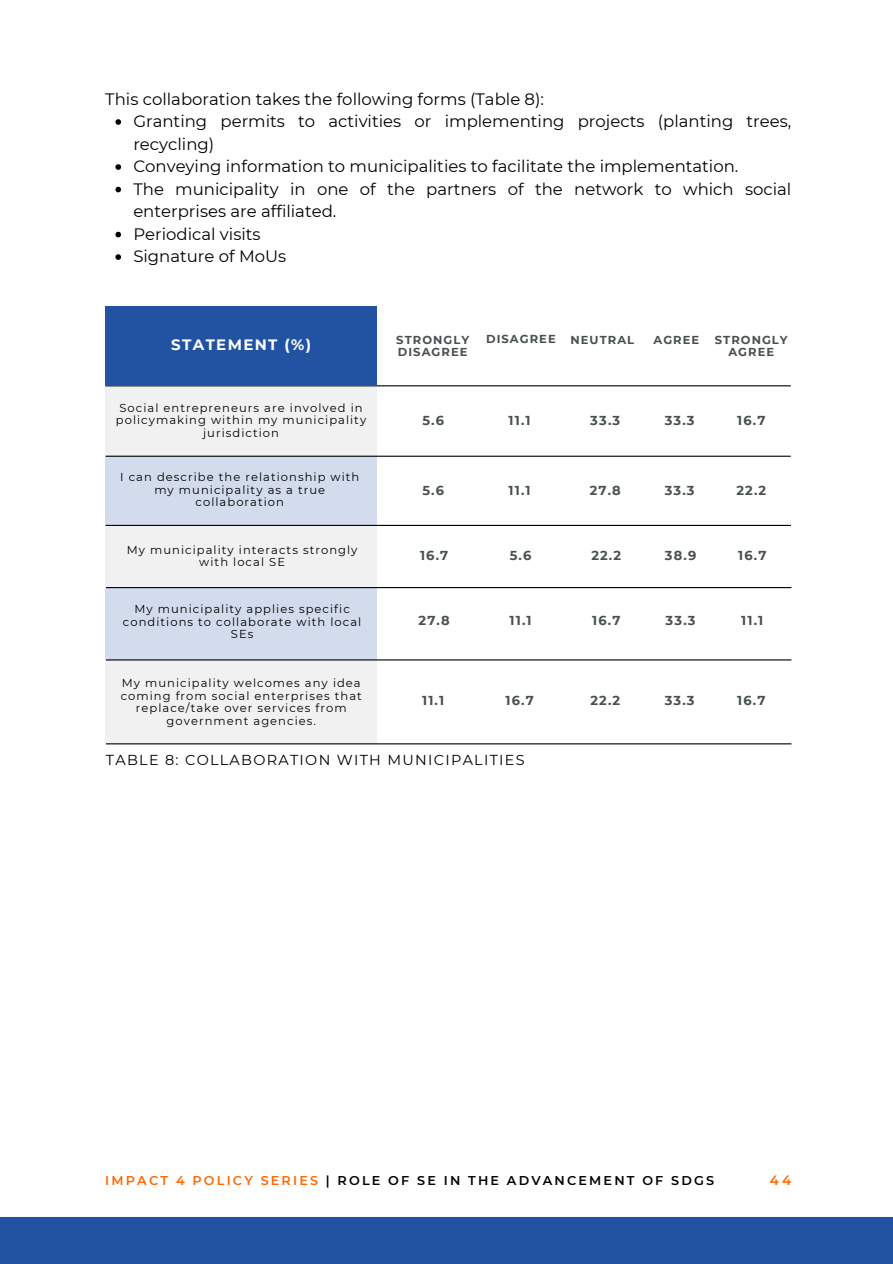
<style>
.page{position:relative;width:893px;height:1264px;background:#fff}
.page>*{position:absolute;margin:0;border:0;box-sizing:border-box;transform-origin:0 0}
.t1{font:16.5px/22.5px "Montserrat";color:#000001}
.t2{font:700 15px "Montserrat";letter-spacing:.09em;color:#fff}
.t3{font:14.4px "Montserrat";letter-spacing:.09em;color:#000}
.t4{font:600 13.5px "Montserrat";color:#ff6700}
.t5{font:700 12.9px "Montserrat";letter-spacing:.09em;color:#495052}
.t6{font:600 12.75px "Montserrat";letter-spacing:.17em;color:#000001}
.t7{font:11.55px/12.5px "Montserrat";letter-spacing:.09em;color:#000;text-align:center}
.t8{font:700 11.55px/12.5px "Montserrat";letter-spacing:.09em;color:#495052}
.s1{color:#ff6700}
</style>
<div class="page">
<div style="left:0;top:1217px;width:892px;height:46px;background:#2253a2"></div>
<svg style="left:115px;top:119px;width:6px;height:6px"></svg>
<svg style="left:115px;top:164px;width:6px;height:6px"></svg>
<svg style="left:115px;top:187px;width:6px;height:5px"></svg>
<svg style="left:115px;top:232px;width:6px;height:5px"></svg>
<svg style="left:115px;top:254px;width:6px;height:6px"></svg>
<div style="left:105px;top:456px;width:272px;height:69px;background:#d2dcec"></div>
<div style="left:105px;top:385px;width:272px;height:71px;background:#f1f1f1"></div>
<hr style="left:105px;top:455px;width:685px;height:2px;background:#000">
<hr style="left:105px;top:385px;width:685px;height:1px;background:#000">
<div style="left:105px;top:306px;width:272px;height:80px;background:#2253a2"></div>
<div style="left:105px;top:526px;width:271px;height:61px;background:#f1f1f1"></div>
<hr style="left:105px;top:525px;width:686px;height:1px;background:#000">
<div style="left:105px;top:588px;width:272px;height:71px;background:#d2dcec"></div>
<hr style="left:106px;top:587px;width:685px;height:1px;background:#000">
<div style="left:105px;top:660px;width:271px;height:83px;background:#f1f1f1"></div>
<hr style="left:106px;top:659px;width:685px;height:1px;background:#000">
<hr style="left:106px;top:743px;width:685px;height:1px;background:#000">
<p class="t1" style="left:133px;top:87px;width:659px;text-indent:-28px">This collaboration takes the following forms (Table 8):<br>Granting permits to activities or implementing projects (planting trees, recycling)<br>Conveying information to municipalities to facilitate the implementation.<br>The municipality in one of the partners of the network to which social enterprises are affiliated.<br>Periodical visits<br>Signature of MoUs</p>
<p class="t2" style="left:171px;top:336px;width:141px">STATEMENT (%)</p>
<p class="t8" style="left:396px;top:333px;width:74px">STRONGLY<br>DISAGREE</p>
<p class="t8" style="left:486px;top:333px;width:71px">DISAGREE</p>
<p class="t8" style="left:570px;top:333px;width:65px">NEUTRAL</p>
<p class="t8" style="left:653px;top:333px;width:47px">AGREE</p>
<p class="t8" style="left:714px;top:333px;width:74px;text-align:center">STRONGLY<br>AGREE</p>
<p class="t7" style="left:116px;top:401px;width:252px">Social entrepreneurs are involved in policymaking within my municipality jurisdiction</p>
<p class="t7" style="left:120px;top:471px;width:241px">I can describe the relationship with my municipality as a true collaboration</p>
<p class="t7" style="left:127px;top:543px;width:232px">My municipality interacts strongly with local SE</p>
<p class="t7" style="left:123px;top:602px;width:240px">My municipality applies specific conditions to collaborate with local<br>SEs</p>
<p class="t7" style="left:121px;top:676px;width:243px">My municipality welcomes any idea coming from social enterprises that replace/take over services from government agencies.</p>
<p class="t5" style="left:422px;top:412px;width:23px">5.6</p>
<p class="t5" style="left:508px;top:412px;width:24px">11.1</p>
<p class="t5" style="left:590px;top:412px;width:31px">33.3</p>
<p class="t5" style="left:664px;top:412px;width:31px">33.3</p>
<p class="t5" style="left:737px;top:412px;width:30px">16.7</p>
<p class="t5" style="left:422px;top:482px;width:23px">5.6</p>
<p class="t5" style="left:508px;top:482px;width:24px">11.1</p>
<p class="t5" style="left:589px;top:482px;width:33px">27.8</p>
<p class="t5" style="left:664px;top:482px;width:31px">33.3</p>
<p class="t5" style="left:736px;top:482px;width:31px">22.2</p>
<p class="t5" style="left:420px;top:548px;width:30px">16.7</p>
<p class="t5" style="left:509px;top:548px;width:23px">5.6</p>
<p class="t5" style="left:591px;top:548px;width:31px">22.2</p>
<p class="t5" style="left:665px;top:548px;width:33px">38.9</p>
<p class="t5" style="left:738px;top:548px;width:30px">16.7</p>
<p class="t5" style="left:418px;top:612px;width:33px">27.8</p>
<p class="t5" style="left:509px;top:612px;width:24px">11.1</p>
<p class="t5" style="left:592px;top:612px;width:30px">16.7</p>
<p class="t5" style="left:665px;top:612px;width:31px">33.3</p>
<p class="t5" style="left:741px;top:612px;width:24px">11.1</p>
<p class="t5" style="left:422px;top:693px;width:24px">11.1</p>
<p class="t5" style="left:505px;top:693px;width:30px">16.7</p>
<p class="t5" style="left:590px;top:693px;width:31px">22.2</p>
<p class="t5" style="left:664px;top:693px;width:31px">33.3</p>
<p class="t5" style="left:737px;top:693px;width:30px">16.7</p>
<p class="t3" style="left:106px;top:751px;width:420px">TABLE 8: COLLABORATION WITH MUNICIPALITIES</p>
<p class="t6" style="left:105px;top:1172px;width:610px"><span class="s1">IMPACT 4 POLICY SERIES</span> | ROLE OF SE IN THE ADVANCEMENT OF SDGS</p>
<p class="t4" style="left:769px;top:1172px;width:23px">44</p>
</div>
